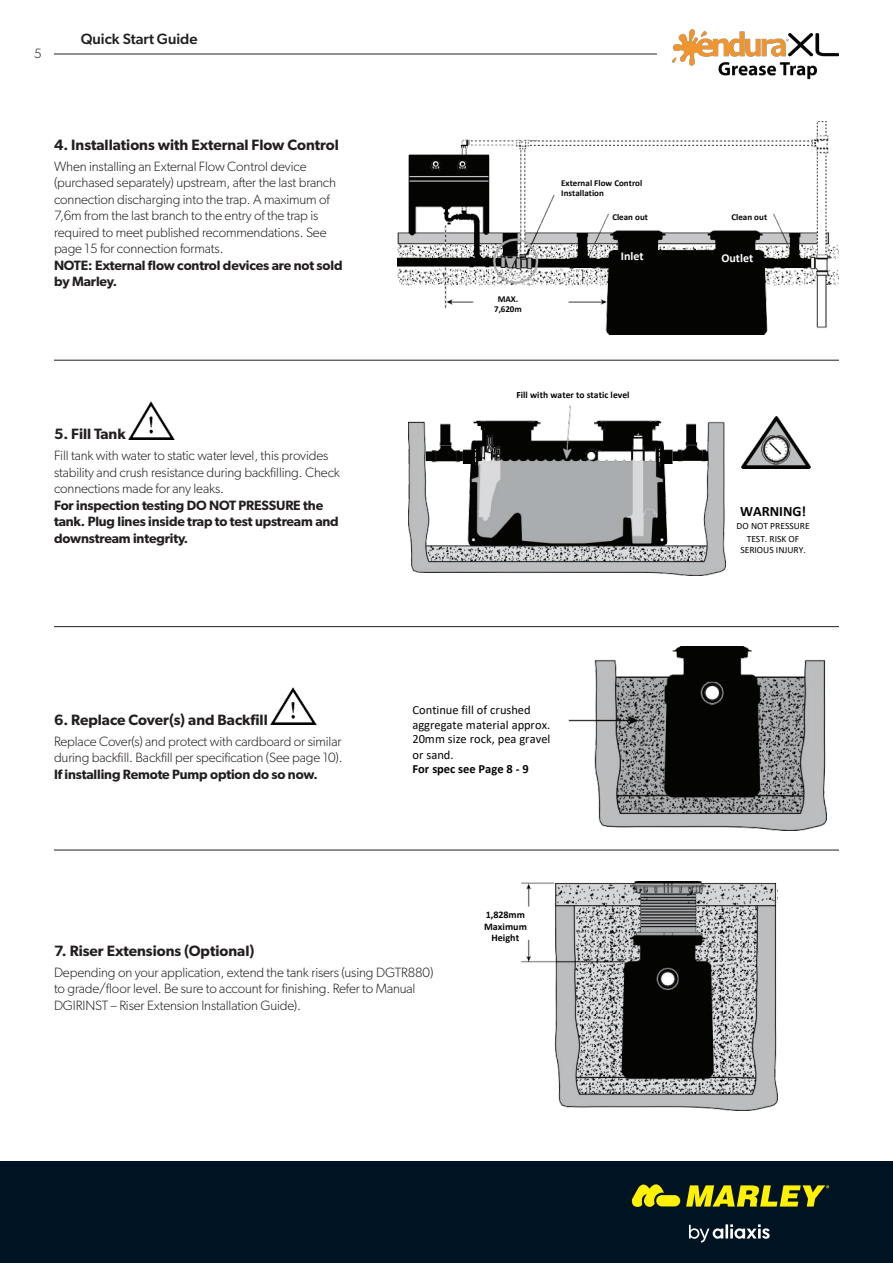
<style>
.page{position:relative;width:893px;height:1263px;background:#fff}
.page>*{position:absolute;margin:0;border:0;box-sizing:border-box;transform-origin:0 0}
.t1{font:600 15px "Gibson";color:#231f20}
.t2{font:500 15px "Gibson";color:#231f20}
.t3{font:700 14.25px "Calibri";letter-spacing:-.005em;color:#040503}
.t4{font:300 13.5px/16.5px "Gibson";letter-spacing:-.01em;color:#231f20}
.t5{font:600 13.5px/16.5px "Gibson";letter-spacing:-.01em;color:#231f20}
.t6{font:12.45px/14.2px "Calibri";letter-spacing:.005em;color:#040503}
.t7{font:700 12.45px "Calibri";color:#040503}
.t8{font:700 12px "Calibri";letter-spacing:-.005em;color:#fff}
.t9{font:700 10.05px/11.7px "Calibri";color:#040503;text-align:center}
.t10{font:9.6px/12.8px "Calibri";color:#040503;text-align:center}
.t11{font:700 9.6px "Calibri";letter-spacing:.005em;color:#040503}
.t12{font:700 9px/10.5px "Calibri";letter-spacing:.005em;color:#040503;text-align:center}
</style>
<div class="page">
<div style="left:0;top:1161px;width:893px;height:102px;background:#001322"></div>
<div style="left:656px;top:1195px;width:24px;height:11px;background:#fff101;border-radius:6px"></div>
<svg style="left:631px;top:1184px;width:33px;height:23px"></svg>
<svg style="left:686px;top:1185px;width:143px;height:21px"></svg>
<svg style="left:689px;top:1224px;width:81px;height:18px"></svg>
<img style="left:673px;top:29px;width:166px;height:50px">
<hr style="left:54px;top:54px;width:603px;height:1px;background:#231f20">
<img style="left:129px;top:402px;width:45px;height:37px">
<img style="left:271px;top:687px;width:46px;height:38px">
<hr style="left:54px;top:360px;width:785px;height:1px;background:#231f20">
<hr style="left:54px;top:850px;width:785px;height:1px;background:#231f20">
<hr style="left:54px;top:626px;width:785px;height:1px;background:#231f20">
<img style="left:397px;top:121px;width:442px;height:213px">
<img style="left:408px;top:406px;width:317px;height:169px">
<img style="left:741px;top:417px;width:69px;height:51px">
<img style="left:568px;top:646px;width:258px;height:184px">
<img style="left:521px;top:882px;width:256px;height:228px">
<p class="t4" style="left:34px;top:45px;width:9px">5</p>
<p class="t2" style="left:81px;top:30px;width:118px">Quick Start Guide</p>
<p class="t1" style="left:54px;top:136px;width:286px">4. Installations with External Flow Control</p>
<p class="t4" style="left:54px;top:158px;width:284px">When installing an External Flow Control device (purchased separately) upstream, after the last branch connection discharging into the trap. A maximum of 7,6m from the last branch to the entry of the trap is required to meet published recommendations. See page 15 for connection formats.</p>
<p class="t5" style="left:54px;top:257px;width:290px">NOTE: External flow control devices are not sold by Marley.</p>
<p class="t1" style="left:54px;top:425px;width:73px">5. Fill Tank</p>
<p class="t4" style="left:54px;top:447px;width:287px">Fill tank with water to static water level, this provides stability and crush resistance during backfilling. Check connections made for any leaks.</p>
<p class="t5" style="left:54px;top:496px;width:286px">For inspection testing DO NOT PRESSURE the tank. Plug lines inside trap to test upstream and downstream integrity.</p>
<p class="t12" style="left:561px;top:178px;width:82px;text-align:left">External Flow Control<br>Installation</p>
<p class="t12" style="left:612px;top:211px;width:37px">Clean out</p>
<p class="t12" style="left:731px;top:211px;width:37px">Clean out</p>
<p class="t12" style="left:494px;top:293px;width:29px">MAX.<br>7,620m</p>
<p class="t8" style="left:621px;top:248px;width:24px">Inlet</p>
<p class="t8" style="left:721px;top:249px;width:33px">Outlet</p>
<p class="t11" style="left:516px;top:388px;width:115px">Fill with water to static level</p>
<p class="t3" style="left:740px;top:501px;width:68px">WARNING!</p>
<p class="t10" style="left:736px;top:519px;width:75px">DO NOT PRESSURE<br>TEST. RISK OF</p>
<p class="t10" style="left:740px;top:543px;width:67px">SERIOUS INJURY.</p>
<p class="t1" style="left:54px;top:711px;width:215px">6. Replace Cover(s) and Backfill</p>
<p class="t4" style="left:54px;top:732px;width:290px">Replace Cover(s) and protect with cardboard or similar during backfill. Backfill per specification (See page 10).</p>
<p class="t5" style="left:54px;top:765px;width:265px">If installing Remote Pump option do so now.</p>
<p class="t6" style="left:412px;top:703px;width:139px">Continue fill of crushed aggregate material approx.<br>20mm size rock, pea gravel</p>
<p class="t6" style="left:412px;top:747px;width:43px">or sand.</p>
<p class="t7" style="left:412px;top:760px;width:118px">For spec see Page 8 - 9</p>
<p class="t1" style="left:54px;top:942px;width:202px">7. Riser Extensions (Optional)</p>
<p class="t4" style="left:54px;top:963px;width:381px">Depending on your application, extend the tank risers (using DGTR880) to grade/floor level. Be sure to account for finishing. Refer to Manual<br>DGIRINST – Riser Extension Installation Guide).</p>
<p class="t9" style="left:484px;top:908px;width:44px">1,828mm<br>Maximum<br>Height</p>
</div>
